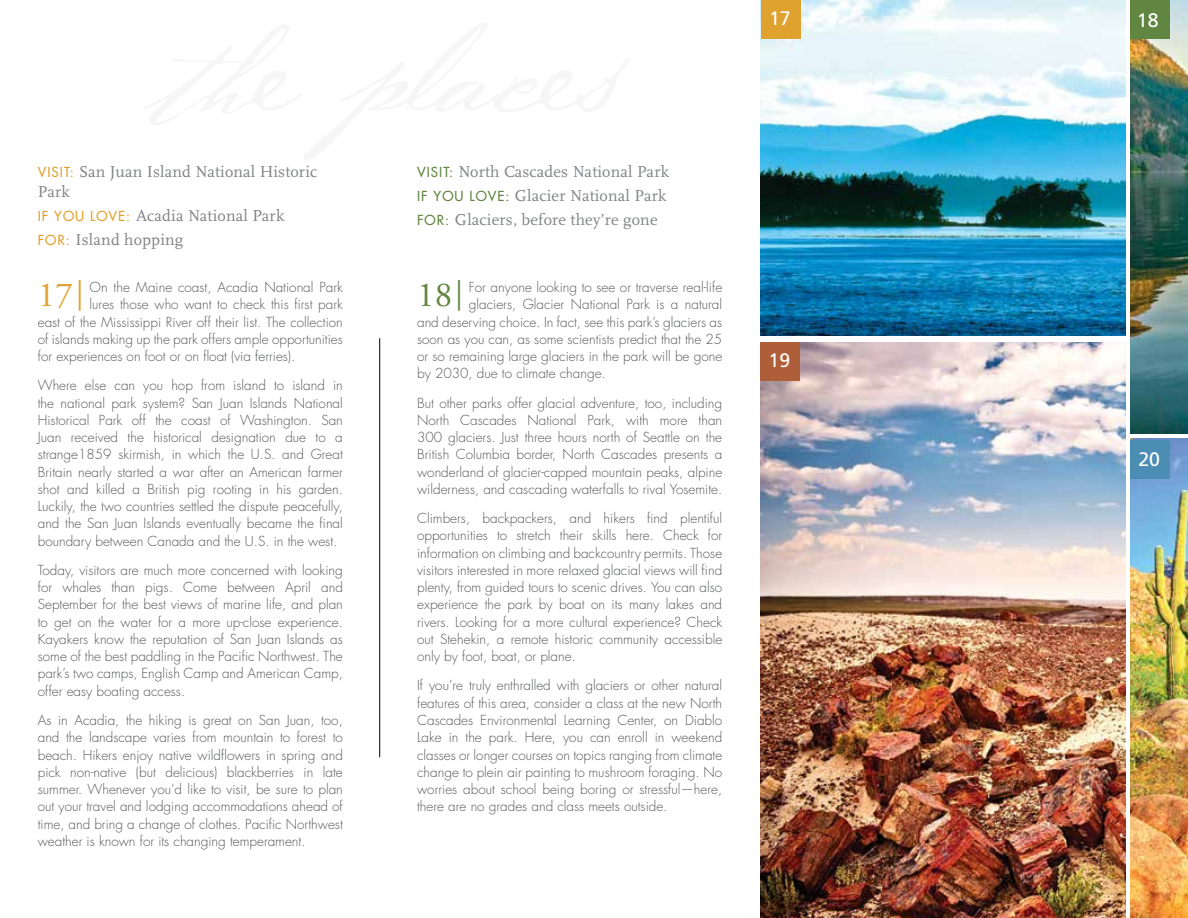
<style>
.page{position:relative;width:1188px;height:918px;background:#fff}
.page>*{position:absolute;margin:0;border:0;box-sizing:border-box;transform-origin:0 0}
.t1{font:35.1px "Adobe Garamond";color:#608641}
.t2{font:35.1px "Adobe Garamond";color:#dfa22f}
.t3{font:19.5px "Frutiger";color:#fff}
.t4{font:16.5px/24px "Scala";letter-spacing:.01em;color:#808285}
.t5{font:300 13.5px/17.2px "Futura";color:#58595b;text-align:justify}
.s1{font-family:"Futura";font-size:13.5px;color:#dfa22f}
.s2{font-size:30.75px}
.s3{font-family:"Futura";font-size:13.5px;color:#608641}
</style>
<div class="page">
<img style="left:1130px;top:438px;width:58px;height:480px">
<img style="left:760px;top:342px;width:365px;height:576px">
<img style="left:1130px;top:0;width:58px;height:434px">
<div style="left:1130px;top:440px;width:40px;height:38px;background:#4c8db3"></div>
<div style="left:760px;top:342px;width:40px;height:39px;background:#ae5e39"></div>
<div style="left:1130px;top:0;width:40px;height:39px;background:#608641"></div>
<img style="left:760px;top:0;width:365px;height:335px">
<div style="left:761px;top:0;width:39px;height:39px;background:#dfa22f"></div>
<hr style="left:379px;top:338px;width:1px;height:419px;background:#000">
<p class="t4" style="left:38px;top:162px;width:281px;line-height:19.8px"><span class="s1">VISIT:</span> San Juan Island National Historic<br>Park</p>
<p class="t4" style="left:38px;top:204px;width:248px"><span class="s1">IF YOU LOVE:</span> Acadia National Park<br><span class="s1">FOR:</span> Island hopping</p>
<h1 class="t2" style="left:38px;top:277px;width:47px">17<span class="s2">|</span></h1>
<p class="t5" style="left:90px;top:279px;width:255px">On the Maine coast, Acadia National Park</p>
<p class="t5" style="left:90px;top:296px;width:255px">lures those who want to check this first park</p>
<p class="t5" style="left:38px;top:314px;width:307px">east of the Mississippi River off their list. The collection</p>
<p class="t5" style="left:38px;top:331px;width:307px">of islands making up the park offers ample opportunities</p>
<p class="t5" style="left:38px;top:348px;width:259px">for experiences on foot or on float (via ferries).</p>
<p class="t5" style="left:38px;top:377px;width:307px">Where else can you hop from island to island in the national park system? San Juan Islands National Historical Park off the coast of Washington. San Juan received the historical designation due to a strange1859 skirmish, in which the U.S. and Great Britain nearly started a war after an American farmer shot and killed a British pig rooting in his garden.<br>Luckily, the two countries settled the dispute peacefully, and the San Juan Islands eventually became the final boundary between Canada and the U.S. in the west.</p>
<p class="t5" style="left:38px;top:562px;width:307px">Today, visitors are much more concerned with looking for whales than pigs. Come between April and September for the best views of marine life, and plan to get on the water for a more up-close experience.<br>Kayakers know the reputation of San Juan Islands as some of the best paddling in the Pacific Northwest. The park’s two camps, English Camp and American Camp, offer easy boating access.</p>
<p class="t5" style="left:38px;top:712px;width:307px">As in Acadia, the hiking is great on San Juan, too, and the landscape varies from mountain to forest to beach. Hikers enjoy native wildflowers in spring and pick non-native (but delicious) blackberries in late summer. Whenever you’d like to visit, be sure to plan out your travel and lodging accommodations ahead of time, and bring a change of clothes. Pacific Northwest weather is known for its changing temperament.</p>
<h2 class="t3" style="left:769px;top:7px;width:23px">17</h2>
<p class="t4" style="left:417px;top:160px;width:253px"><span class="s3">VISIT:</span> North Cascades National Park<br><span class="s3">IF YOU LOVE:</span> Glacier National Park<br><span class="s3">FOR:</span> Glaciers, before they’re gone</p>
<h1 class="t1" style="left:417px;top:277px;width:47px">18<span class="s2">|</span></h1>
<p class="t5" style="left:469px;top:279px;width:255px">For anyone looking to see or traverse real-life</p>
<p class="t5" style="left:469px;top:296px;width:255px">glaciers, Glacier National Park is a natural</p>
<p class="t5" style="left:417px;top:314px;width:307px">and deserving choice. In fact, see this park’s glaciers as</p>
<p class="t5" style="left:417px;top:331px;width:307px">soon as you can, as some scientists predict that the 25</p>
<p class="t5" style="left:417px;top:348px;width:307px">or so remaining large glaciers in the park will be gone</p>
<p class="t5" style="left:417px;top:365px;width:190px">by 2030, due to climate change.</p>
<p class="t5" style="left:417px;top:395px;width:307px">But other parks offer glacial adventure, too, including North Cascades National Park, with more than 300 glaciers. Just three hours north of Seattle on the British Columbia border, North Cascades presents a wonderland of glacier-capped mountain peaks, alpine wilderness, and cascading waterfalls to rival Yosemite.</p>
<p class="t5" style="left:417px;top:510px;width:307px">Climbers, backpackers, and hikers find plentiful opportunities to stretch their skills here. Check for information on climbing and backcountry permits. Those visitors interested in more relaxed glacial views will find plenty, from guided tours to scenic drives. You can also experience the park by boat on its many lakes and rivers. Looking for a more cultural experience? Check out Stehekin, a remote historic community accessible only by foot, boat, or plane.</p>
<p class="t5" style="left:417px;top:677px;width:307px">If you’re truly enthralled with glaciers or other natural features of this area, consider a class at the new North Cascades Environmental Learning Center, on Diablo Lake in the park. Here, you can enroll in weekend classes or longer courses on topics ranging from climate change to plein air painting to mushroom foraging. No worries about school being boring or stressful—here, there are no grades and class meets outside.</p>
<h2 class="t3" style="left:769px;top:349px;width:23px">19</h2>
<h2 class="t3" style="left:1137px;top:9px;width:23px">18</h2>
<h2 class="t3" style="left:1138px;top:448px;width:23px">20</h2>
</div>
